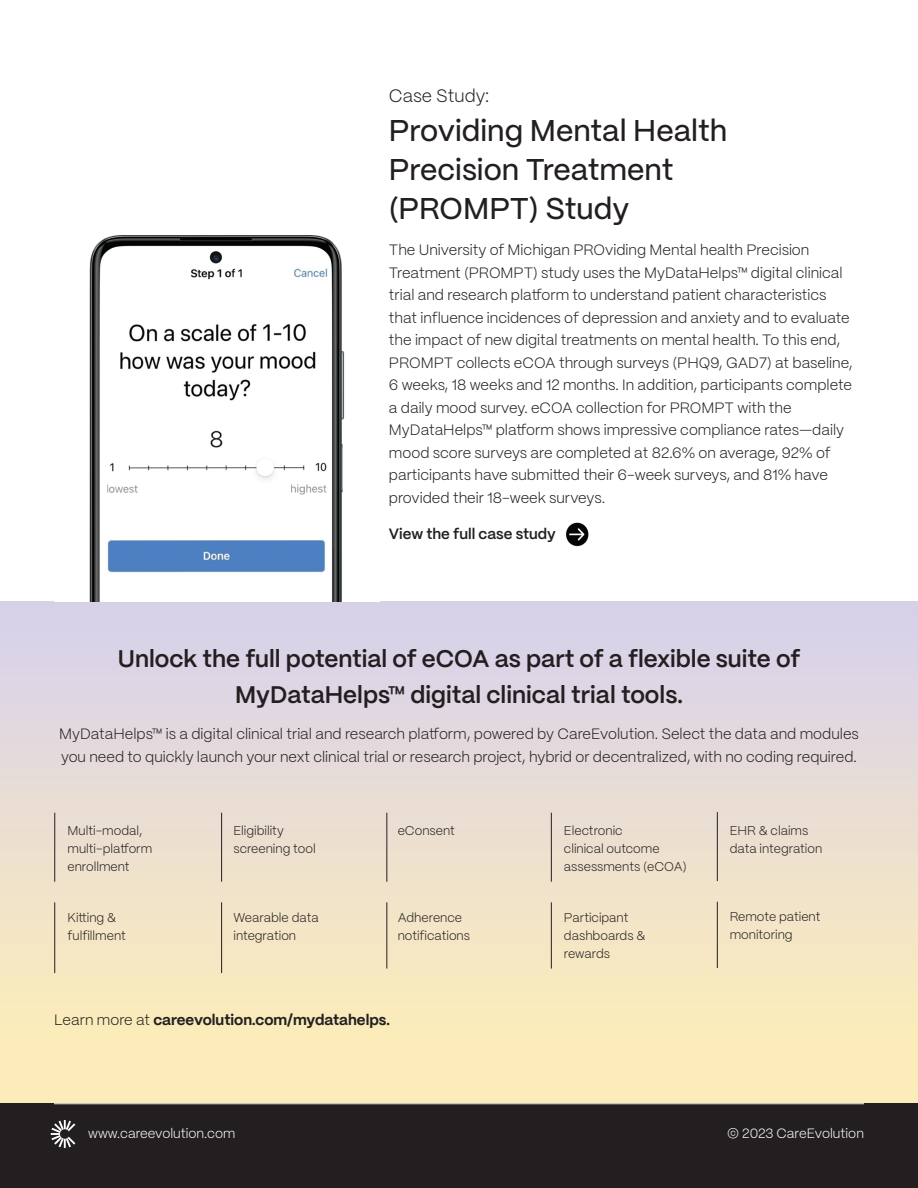
<style>
.page{position:relative;width:918px;height:1188px;background:#fff}
.page>*{position:absolute;margin:0;border:0;box-sizing:border-box;transform-origin:0 0}
.t1{font:500 30px/39px "PP Mori";color:#231f20}
.t2{font:600 24px/36px "PP Mori";color:#231f20;text-align:center}
.t3{font:300 18px "PP Mori";color:#231f20}
.t4{font:300 15px/22.5px "PP Mori";color:#231f20}
.t5{font:700 15px "PP Mori";color:#231f20}
.t6{font:600 15px "PP Mori";color:#231f20}
.t7{font:300 13.5px "PP Mori";color:#fff}
.t8{font:300 12.75px/18px "PP Mori";color:#231f20}
.s1{font-weight:300}
</style>
<div class="page">
<div style="left:0;top:602px;width:918px;height:502px;background:linear-gradient(to bottom,#d7d1eb,#ffefb4)"></div>
<div style="left:0;top:1104px;width:918px;height:84px;background:#231f20"></div>
<img style="left:89px;top:235px;width:256px;height:366px">
<svg style="left:51px;top:1120px;width:24px;height:28px"></svg>
<hr style="left:551px;top:813px;width:1px;height:69px;background:#231f20">
<hr style="left:717px;top:812px;width:1px;height:69px;background:#231f20">
<hr style="left:386px;top:813px;width:1px;height:69px;background:#231f20">
<hr style="left:221px;top:813px;width:1px;height:69px;background:#231f20">
<hr style="left:54px;top:813px;width:1px;height:69px;background:#231f20">
<hr style="left:551px;top:902px;width:1px;height:67px;background:#231f20">
<hr style="left:717px;top:902px;width:1px;height:66px;background:#231f20">
<hr style="left:386px;top:902px;width:1px;height:67px;background:#231f20">
<hr style="left:221px;top:902px;width:1px;height:71px;background:#231f20">
<hr style="left:54px;top:902px;width:1px;height:71px;background:#231f20">
<hr style="left:54px;top:1104px;width:810px;height:1px;background:#fff">
<img style="left:565px;top:522px;width:24px;height:25px">
<p class="t3" style="left:389px;top:81px;width:102px">Case Study:</p>
<h1 class="t1" style="left:389px;top:110px;width:340px">Providing Mental Health<br>Precision Treatment (PROMPT) Study</h1>
<p class="t4" style="left:389px;top:238px;width:465px">The University of Michigan PROviding Mental health Precision Treatment (PROMPT) study uses the MyDataHelps™ digital clinical trial and research platform to understand patient characteristics that influence incidences of depression and anxiety and to evaluate the impact of new digital treatments on mental health. To this end, PROMPT collects eCOA through surveys (PHQ9, GAD7) at baseline, 6 weeks, 18 weeks and 12 months. In addition, participants complete a daily mood survey. eCOA collection for PROMPT with the MyDataHelps™ platform shows impressive compliance rates—daily mood score surveys are completed at 82.6% on average, 92% of participants have submitted their 6-week surveys, and 81% have provided their 18-week surveys.</p>
<p class="t6" style="left:389px;top:521px;width:168px">View the full case study</p>
<h2 class="t2" style="left:118px;top:639px;width:684px">Unlock the full potential of eCOA as part of a flexible suite of<br>MyDataHelps™ digital clinical trial tools.</h2>
<p class="t4" style="left:59px;top:722px;width:801px">MyDataHelps™ is a digital clinical trial and research platform, powered by CareEvolution. Select the data and modules you need to quickly launch your next clinical trial or research project, hybrid or decentralized, with no coding required.</p>
<p class="t8" style="left:68px;top:821px;width:86px">Multi-modal, multi-platform enrollment</p>
<p class="t8" style="left:233px;top:821px;width:84px">Eligibility screening tool</p>
<p class="t8" style="left:398px;top:821px;width:59px">eConsent</p>
<p class="t8" style="left:564px;top:821px;width:124px">Electronic<br>clinical outcome assessments (eCOA)</p>
<p class="t8" style="left:730px;top:820px;width:94px">EHR &amp; claims data integration</p>
<p class="t8" style="left:68px;top:908px;width:60px">Kitting &amp; fulfillment</p>
<p class="t8" style="left:233px;top:908px;width:87px">Wearable data integration</p>
<p class="t8" style="left:398px;top:908px;width:74px">Adherence notifications</p>
<p class="t8" style="left:564px;top:908px;width:83px">Participant dashboards &amp; rewards</p>
<p class="t8" style="left:730px;top:907px;width:92px">Remote patient monitoring</p>
<p class="t5" style="left:54px;top:1006px;width:337px"><span class="s1">Learn more at</span> careevolution.com/mydatahelps.</p>
<p class="t7" style="left:88px;top:1122px;width:149px">www.careevolution.com</p>
<p class="t7" style="left:727px;top:1122px;width:138px">© 2023 CareEvolution</p>
</div>
